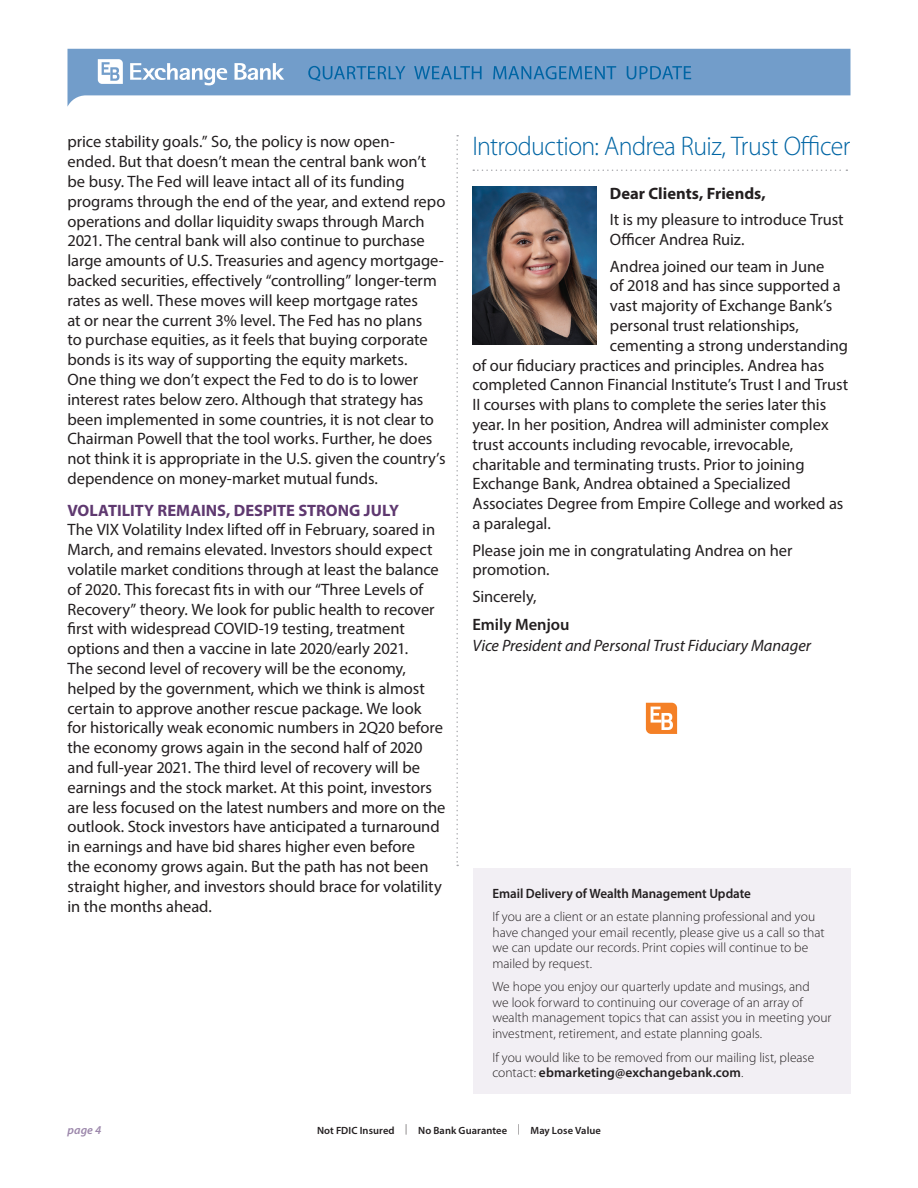
<style>
.page{position:relative;width:918px;height:1188px;background:#fff}
.page>*{position:absolute;margin:0;border:0;box-sizing:border-box;transform-origin:0 0}
.t1{font:300 27px "Myriad Pro";letter-spacing:-.025em;color:#0065a4;scale:.96 1}
.No_Spacing{font:16.5px/19.8px "Myriad Pro";letter-spacing:-.005em;color:#231f20}
.t2{font:italic 16.5px/21px "Myriad Pro";letter-spacing:-.005em;color:#231f20}
.t3{font:700 16.5px "Myriad Pro";color:#231f20}
.t4{font:300 13.5px/15.6px "Myriad Pro";color:#231f20}
.t5{font:600 13.5px "Myriad Pro";letter-spacing:-.005em;color:#231f20}
.new_body_paragraph_1{font:italic 600 12px "Myriad Pro";color:#9c87ab}
.new_body_paragraph_1-2{font:600 10.5px "Myriad Pro";letter-spacing:.01em;color:#231f20}
.s1{font-weight:700;color:#5f3970}
.s2{font-weight:600;font-style:normal}
.s3{font-weight:600}
.s4{font-weight:300}
</style>
<div class="page">
<svg style="left:473px;top:170px;width:374px;height:1px"></svg>
<svg style="left:646px;top:703px;width:31px;height:31px"></svg>
<svg style="left:68px;top:49px;width:782px;height:57px;fill:#729dca"></svg>
<svg style="left:235px;top:63px;width:49px;height:17px"></svg>
<svg style="left:130px;top:63px;width:97px;height:22px"></svg>
<svg style="left:98px;top:59px;width:25px;height:25px"></svg>
<svg style="left:308px;top:66px;width:97px;height:15px"></svg>
<svg style="left:414px;top:66px;width:68px;height:13px"></svg>
<svg style="left:493px;top:66px;width:123px;height:13px;background:#4a89bc"></svg>
<svg style="left:627px;top:66px;width:64px;height:13px"></svg>
<svg style="left:456px;top:135px;width:2px;height:731px"></svg>
<img style="left:472px;top:187px;width:124px;height:158px">
<div style="left:473px;top:868px;width:378px;height:226px;background:#f2eff4"></div>
<p class="No_Spacing" style="left:68px;top:132px;width:380px">price stability goals.” So, the policy is now open&shy;ended. But that doesn’t mean the central bank won’t be busy. The Fed will leave intact all of its funding programs through the end of the year, and extend repo operations and dollar liquidity swaps through March 2021. The central bank will also continue to purchase large amounts of U.S. Treasuries and agency mortgage&shy;backed securities, effectively “controlling” longer-term rates as well. These moves will keep mortgage rates<br>at or near the current 3% level. The Fed has no plans<br>to purchase equities, as it feels that buying corporate bonds is its way of supporting the equity markets.<br>One thing we don’t expect the Fed to do is to lower interest rates below zero. Although that strategy has been implemented in some countries, it is not clear to Chairman Powell that the tool works. Further, he does not think it is appropriate in the U.S. given the country’s dependence on money-market mutual funds.</p>
<p class="No_Spacing" style="left:68px;top:500px;width:380px"><span class="s1">VOLATILITY REMAINS, DESPITE STRONG JULY<br></span>The VIX Volatility Index lifted off in February, soared in March, and remains elevated. Investors should expect volatile market conditions through at least the balance of 2020. This forecast fits in with our “Three Levels of Recovery” theory. We look for public health to recover first with widespread COVID-19 testing, treatment options and then a vaccine in late 2020/early 2021.<br>The second level of recovery will be the economy, helped by the government, which we think is almost certain to approve another rescue package. We look<br>for historically weak economic numbers in 2Q20 before the economy grows again in the second half of 2020 and full-year 2021. The third level of recovery will be earnings and the stock market. At this point, investors are less focused on the latest numbers and more on the outlook. Stock investors have anticipated a turnaround in earnings and have bid shares higher even before<br>the economy grows again. But the path has not been straight higher, and investors should brace for volatility in the months ahead.</p>
<p class="t1" style="left:472px;top:130px;width:395px">Introduction: Andrea Ruiz, Trust Officer</p>
<p class="t3" style="left:610px;top:182px;width:157px">Dear Clients, Friends,</p>
<p class="No_Spacing" style="left:610px;top:210px;width:235px">It is my pleasure to introduce Trust<br>Officer Andrea Ruiz.</p>
<p class="No_Spacing" style="left:610px;top:256px;width:216px">Andrea joined our team in June</p>
<p class="No_Spacing" style="left:610px;top:276px;width:232px">of 2018 and has since supported a</p>
<p class="No_Spacing" style="left:610px;top:296px;width:224px">vast majority of Exchange Bank’s</p>
<p class="No_Spacing" style="left:610px;top:315px;width:191px">personal trust relationships,</p>
<p class="No_Spacing" style="left:610px;top:335px;width:240px">cementing a strong understanding</p>
<p class="No_Spacing" style="left:472px;top:355px;width:353px">of our fiduciary practices and principles. Andrea has</p>
<p class="No_Spacing" style="left:472px;top:375px;width:377px">completed Cannon Financial Institute’s Trust I and Trust</p>
<p class="No_Spacing" style="left:472px;top:395px;width:355px">II courses with plans to complete the series later this</p>
<p class="No_Spacing" style="left:472px;top:414px;width:358px">year. In her position, Andrea will administer complex</p>
<p class="No_Spacing" style="left:472px;top:434px;width:322px">trust accounts including revocable, irrevocable,</p>
<p class="No_Spacing" style="left:472px;top:454px;width:334px">charitable and terminating trusts. Prior to joining</p>
<p class="No_Spacing" style="left:472px;top:474px;width:320px">Exchange Bank, Andrea obtained a Specialized</p>
<p class="No_Spacing" style="left:472px;top:494px;width:372px">Associates Degree from Empire College and worked as</p>
<p class="No_Spacing" style="left:472px;top:513px;width:80px">a paralegal.</p>
<p class="No_Spacing" style="left:472px;top:540px;width:322px">Please join me in congratulating Andrea on her promotion.</p>
<p class="No_Spacing" style="left:472px;top:586px;width:65px">Sincerely,</p>
<p class="t2" style="left:472px;top:613px;width:340px"><span class="s2">Emily Menjou<br></span>Vice President and Personal Trust Fiduciary Manager</p>
<p class="t5" style="left:492px;top:884px;width:260px">Email Delivery of Wealth Management Update</p>
<p class="t4" style="left:492px;top:909px;width:334px">If you are a client or an estate planning professional and you have changed your email recently, please give us a call so that we can update our records. Print copies will continue to be mailed by request.</p>
<p class="t4" style="left:492px;top:979px;width:341px">We hope you enjoy our quarterly update and musings, and<br>we look forward to continuing our coverage of an array of wealth management topics that can assist you in meeting your investment, retirement, and estate planning goals.</p>
<p class="t4" style="left:492px;top:1049px;width:323px">If you would like to be removed from our mailing list, please contact: <span class="s3">ebmarketing@exchangebank.com</span>.</p>
<p class="new_body_paragraph_1-2" style="left:317px;top:1124px;width:204px">Not FDIC Insured <span class="s4">|</span> No Bank Guarantee <span class="s4">|</span></p>
<p class="new_body_paragraph_1" style="left:68px;top:1122px;width:35px">page 4</p>
<p class="new_body_paragraph_1-2" style="left:531px;top:1124px;width:72px">May Lose Value</p>
</div>
